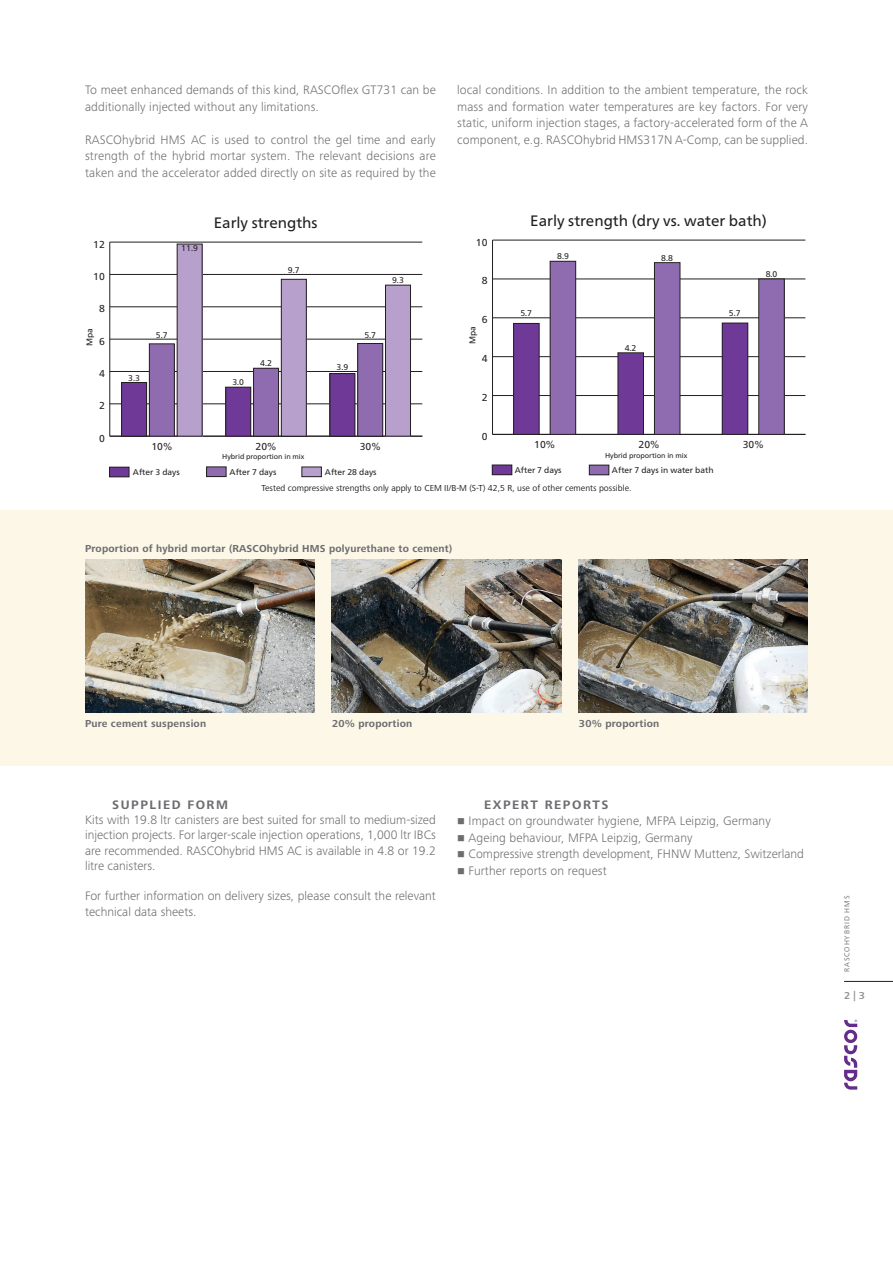
<style>
.page{position:relative;width:893px;height:1263px;background:#fff}
.page>*{position:absolute;margin:0;border:0;box-sizing:border-box;transform-origin:0 0}
.t1{font:15.15px "Frutiger Neue LT Pro";color:#231f20}
.t2{font:300 12.75px/16.5px "Frutiger Next LTW1 G";letter-spacing:.01em;color:#6c6d70;text-align:justify}
.t3{font:700 12.75px "Frutiger Next LTW1 G";letter-spacing:.12em;color:#6c6d70}
.t4{font:700 10.5px "Frutiger Next LTW1 G";letter-spacing:.02em;color:#6c6d70}
.t5{font:700 10.5px "Frutiger Next LTW1 G";color:#98989c}
.t6{font:10.05px "Frutiger Neue LT Pro";color:#231f20}
.t7{font:9px "Frutiger Next LTW1 G";color:#231f20}
.t8{font:8.4px "Frutiger Neue LT Pro";color:#231f20}
.t9{font:7.5px "Frutiger Next LTW1 G";letter-spacing:.125em;color:#6c6d70}
.t10{font:7.2px "Frutiger Neue LT Pro";color:#231f20}
.t11{font:7.05px "Frutiger Neue LT Pro";color:#231f20}
.t12{font:3.3px "Arial";color:#642d89}
</style>
<div class="page">
<hr style="left:844px;top:981px;width:49px;height:1px;background:#231f20">
<svg style="left:844px;top:1020px;width:13px;height:69px"></svg>
<div style="left:0;top:510px;width:893px;height:255px;background:#fcf7e7"></div>
<img style="left:85px;top:560px;width:230px;height:153px">
<img style="left:332px;top:560px;width:229px;height:153px">
<img style="left:578px;top:560px;width:230px;height:153px">
<hr style="left:110px;top:242px;width:1px;height:194px;background:#231f20">
<hr style="left:110px;top:436px;width:312px;height:1px;background:#231f20">
<hr style="left:110px;top:404px;width:312px;height:1px;background:#231f20">
<hr style="left:110px;top:371px;width:312px;height:1px;background:#231f20">
<hr style="left:110px;top:339px;width:312px;height:1px;background:#231f20">
<hr style="left:110px;top:307px;width:312px;height:1px;background:#231f20">
<hr style="left:110px;top:274px;width:312px;height:1px;background:#231f20">
<hr style="left:110px;top:242px;width:312px;height:1px;background:#231f20">
<div style="left:302px;top:467px;width:19px;height:10px;background:#b7a1cc"></div>
<div style="left:302px;top:467px;width:19px;height:10px;border:1px solid #231f20"></div>
<div style="left:177px;top:244px;width:25px;height:192px;background:#b7a1cc"></div>
<div style="left:281px;top:279px;width:25px;height:157px;background:#b7a1cc"></div>
<div style="left:281px;top:279px;width:25px;height:157px;border:1px solid #231f20"></div>
<div style="left:385px;top:285px;width:25px;height:151px;background:#b7a1cc"></div>
<div style="left:385px;top:285px;width:26px;height:151px;border:1px solid #231f20"></div>
<div style="left:207px;top:467px;width:19px;height:10px;background:#8f6caf"></div>
<div style="left:206px;top:467px;width:20px;height:10px;border:1px solid #231f20"></div>
<div style="left:149px;top:344px;width:25px;height:92px;background:#8f6caf"></div>
<div style="left:149px;top:344px;width:25px;height:92px;border:1px solid #231f20"></div>
<div style="left:254px;top:368px;width:25px;height:68px;background:#8f6caf"></div>
<div style="left:253px;top:368px;width:26px;height:68px;border:1px solid #231f20"></div>
<div style="left:358px;top:343px;width:25px;height:93px;background:#8f6caf"></div>
<div style="left:358px;top:343px;width:25px;height:93px;border:1px solid #231f20"></div>
<div style="left:110px;top:467px;width:19px;height:10px;background:#6f3997"></div>
<div style="left:109px;top:467px;width:20px;height:10px;border:1px solid #231f20"></div>
<div style="left:122px;top:382px;width:25px;height:54px;background:#6f3997"></div>
<div style="left:121px;top:382px;width:26px;height:54px;border:1px solid #231f20"></div>
<div style="left:226px;top:387px;width:25px;height:49px;background:#6f3997"></div>
<div style="left:226px;top:387px;width:25px;height:49px;border:1px solid #231f20"></div>
<div style="left:330px;top:374px;width:25px;height:62px;background:#6f3997"></div>
<div style="left:330px;top:373px;width:25px;height:63px;border:1px solid #231f20"></div>
<hr style="left:492px;top:240px;width:1px;height:194px;background:#231f20">
<hr style="left:492px;top:434px;width:313px;height:1px;background:#231f20">
<hr style="left:492px;top:395px;width:313px;height:1px;background:#231f20">
<hr style="left:492px;top:356px;width:313px;height:1px;background:#231f20">
<hr style="left:492px;top:318px;width:313px;height:1px;background:#231f20">
<hr style="left:492px;top:279px;width:313px;height:1px;background:#231f20">
<hr style="left:492px;top:240px;width:313px;height:1px;background:#231f20">
<div style="left:589px;top:465px;width:20px;height:10px;background:#8f6caf"></div>
<div style="left:589px;top:465px;width:20px;height:10px;border:1px solid #231f20"></div>
<div style="left:550px;top:261px;width:26px;height:173px;background:#8f6caf"></div>
<div style="left:550px;top:261px;width:26px;height:173px;border:1px solid #231f20"></div>
<div style="left:654px;top:263px;width:26px;height:171px;background:#8f6caf"></div>
<div style="left:654px;top:262px;width:26px;height:172px;border:1px solid #231f20"></div>
<div style="left:759px;top:279px;width:25px;height:155px;background:#8f6caf"></div>
<div style="left:492px;top:465px;width:20px;height:10px;background:#6f3997"></div>
<div style="left:492px;top:465px;width:20px;height:10px;border:1px solid #231f20"></div>
<div style="left:514px;top:323px;width:25px;height:111px;background:#6f3997"></div>
<div style="left:513px;top:323px;width:26px;height:111px;border:1px solid #231f20"></div>
<div style="left:618px;top:353px;width:25px;height:81px;background:#6f3997"></div>
<div style="left:618px;top:353px;width:26px;height:81px;border:1px solid #231f20"></div>
<div style="left:722px;top:323px;width:26px;height:111px;background:#6f3997"></div>
<div style="left:722px;top:323px;width:26px;height:111px;border:1px solid #231f20"></div>
<p class="t2" style="left:85px;top:82px;width:352px">To meet enhanced demands of this kind, RASCOflex GT731 can be additionally injected without any limitations.</p>
<p class="t2" style="left:85px;top:131px;width:352px">RASCOhybrid HMS AC is used to control the gel time and early strength of the hybrid mortar system. The relevant decisions are taken and the accelerator added directly on site as required by the</p>
<p class="t6" style="left:93px;top:238px;width:13px">12</p>
<p class="t6" style="left:93px;top:270px;width:13px">10</p>
<p class="t6" style="left:99px;top:303px;width:7px">8</p>
<p class="t8" style="left:85px;top:346px;width:19px;rotate:-90deg">Mpa</p>
<p class="t6" style="left:99px;top:335px;width:7px">6</p>
<p class="t6" style="left:99px;top:367px;width:7px">4</p>
<p class="t6" style="left:99px;top:400px;width:7px">2</p>
<p class="t6" style="left:99px;top:432px;width:7px">0</p>
<p class="t8" style="left:181px;top:243px;width:18px">11.9</p>
<p class="t1" style="left:214px;top:213px;width:105px">Early strengths</p>
<p class="t8" style="left:288px;top:265px;width:13px">9.7</p>
<p class="t8" style="left:128px;top:373px;width:13px">3.3</p>
<p class="t8" style="left:156px;top:330px;width:13px">5.7</p>
<p class="t8" style="left:232px;top:377px;width:13px">3.0</p>
<p class="t8" style="left:260px;top:358px;width:13px">4.2</p>
<p class="t8" style="left:392px;top:275px;width:13px">9.3</p>
<p class="t8" style="left:337px;top:362px;width:13px">3.9</p>
<p class="t8" style="left:364px;top:330px;width:13px">5.7</p>
<p class="t6" style="left:151px;top:440px;width:22px">10%</p>
<p class="t6" style="left:256px;top:440px;width:22px">20%</p>
<p class="t6" style="left:360px;top:440px;width:22px">30%</p>
<p class="t11" style="left:222px;top:453px;width:84px">Hybrid proportion in mix</p>
<p class="t8" style="left:133px;top:466px;width:48px">After 3 days</p>
<p class="t8" style="left:230px;top:466px;width:48px">After 7 days</p>
<p class="t8" style="left:325px;top:466px;width:53px">After 28 days</p>
<p class="t2" style="left:457px;top:82px;width:353px">local conditions. In addition to the ambient temperature, the rock mass and formation water temperatures are key factors. For very static, uniform injection stages, a factory-accelerated form of the A component, e.g. RASCOhybrid HMS317N A-Comp, can be supplied.</p>
<p class="t6" style="left:476px;top:236px;width:13px">10</p>
<p class="t6" style="left:482px;top:275px;width:7px">8</p>
<p class="t6" style="left:482px;top:314px;width:7px">6</p>
<p class="t8" style="left:467px;top:344px;width:19px;rotate:-90deg">Mpa</p>
<p class="t6" style="left:482px;top:352px;width:7px">4</p>
<p class="t6" style="left:482px;top:391px;width:7px">2</p>
<p class="t6" style="left:482px;top:430px;width:7px">0</p>
<p class="t1" style="left:530px;top:211px;width:238px">Early strength (dry vs. water bath)</p>
<p class="t8" style="left:520px;top:308px;width:13px">5.7</p>
<p class="t8" style="left:557px;top:251px;width:13px">8.9</p>
<p class="t8" style="left:661px;top:253px;width:13px">8.8</p>
<p class="t8" style="left:625px;top:343px;width:13px">4.2</p>
<p class="t8" style="left:729px;top:308px;width:13px">5.7</p>
<p class="t8" style="left:766px;top:269px;width:13px">8.0</p>
<p class="t6" style="left:534px;top:439px;width:22px">10%</p>
<p class="t6" style="left:638px;top:439px;width:22px">20%</p>
<p class="t6" style="left:743px;top:439px;width:22px">30%</p>
<p class="t10" style="left:605px;top:451px;width:84px">Hybrid proportion in mix</p>
<p class="t8" style="left:515px;top:465px;width:48px">After 7 days</p>
<p class="t8" style="left:612px;top:465px;width:103px">After 7 days in water bath</p>
<p class="t7" style="left:261px;top:483px;width:372px">Tested compressive strengths only apply to CEM II/B-M (S-T) 42,5 R, use of other cements possible.</p>
<p class="t4" style="left:85px;top:542px;width:369px">Proportion of hybrid mortar (RASCOhybrid HMS polyurethane to cement)</p>
<p class="t4" style="left:85px;top:717px;width:123px">Pure cement suspension</p>
<p class="t4" style="left:332px;top:717px;width:82px">20% proportion</p>
<p class="t4" style="left:579px;top:717px;width:82px">30% proportion</p>
<p class="t3" style="left:112px;top:797px;width:117px">SUPPLIED FORM</p>
<p class="t2" style="left:85px;top:812px;width:352px;line-height:15.3px">Kits with 19.8 ltr canisters are best suited for small to medium-sized injection projects. For larger-scale injection operations, 1,000 ltr IBCs are recommended. RASCOhybrid HMS AC is available in 4.8 or 19.2 litre canisters.</p>
<p class="t2" style="left:85px;top:888px;width:352px;line-height:15.3px">For further information on delivery sizes, please consult the relevant technical data sheets.</p>
<p class="t3" style="left:484px;top:797px;width:126px">EXPERT REPORTS</p>
<p class="t2" style="left:457px;top:813px;width:315px">■ Impact on groundwater hygiene, MFPA Leipzig, Germany</p>
<p class="t2" style="left:457px;top:829px;width:237px">■ Ageing behaviour, MFPA Leipzig, Germany</p>
<p class="t2" style="left:457px;top:846px;width:348px">■ Compressive strength development, FHNW Muttenz, Switzerland</p>
<p class="t2" style="left:457px;top:862px;width:151px">■ Further reports on request</p>
<p class="t9" style="left:843px;top:972px;width:78px;rotate:-90deg">RASCOHYBRID HMS</p>
<p class="t5" style="left:844px;top:989px;width:22px">2 | 3</p>
<p class="t12" style="left:854px;top:1022px;width:4px;rotate:-90deg">®</p>
</div>
